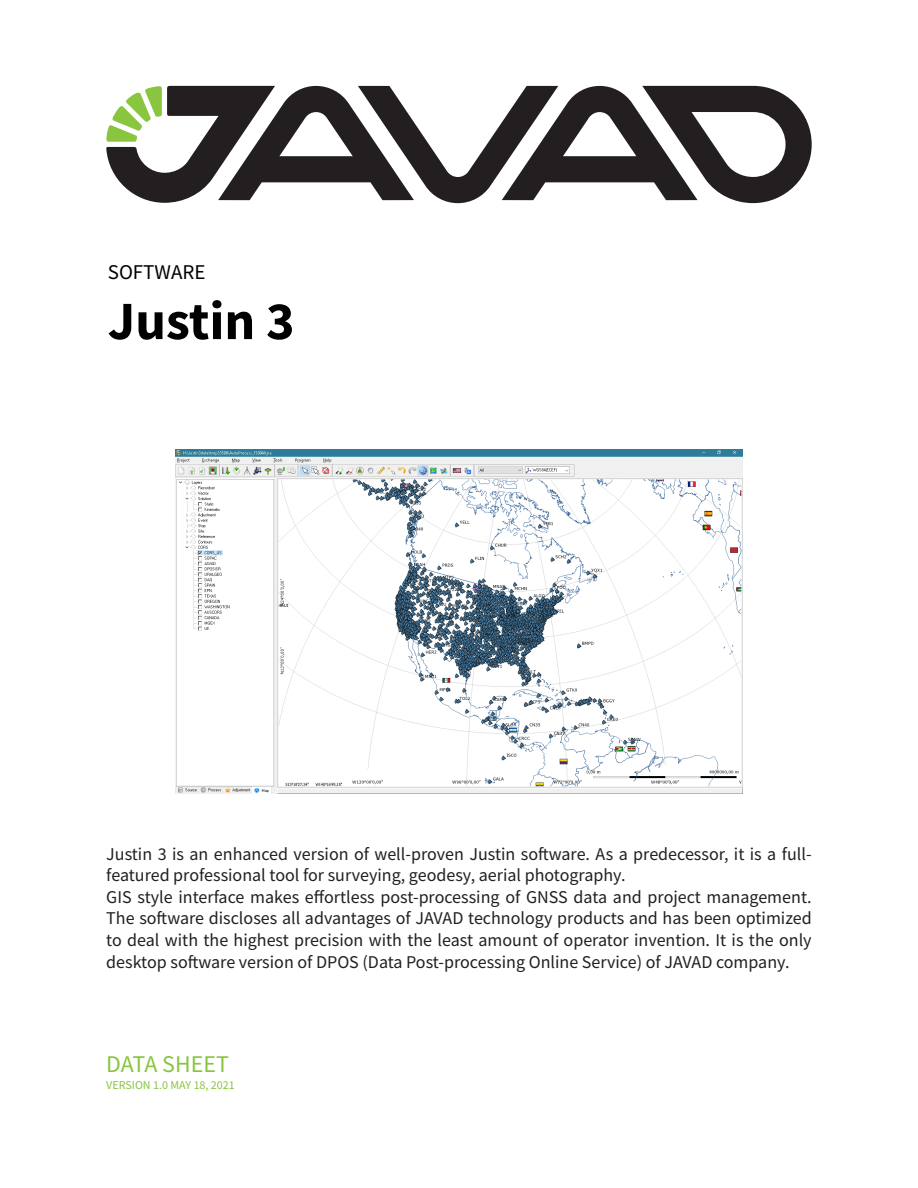
<style>
.page{position:relative;width:918px;height:1188px;background:#fff}
.page>*{position:absolute;margin:0;border:0;box-sizing:border-box;transform-origin:0 0}
.Main_Title{font:700 54px "Source Sans Pro";color:#000}
.Heading2{font:24px "Source Sans Pro";color:#89c53f}
.Short_Title{font:21px "Source Sans Pro";color:#000}
.Body_Text_-_Justifie{font:18px/21.6px "Source Sans Pro";color:#231f20}
.Small_Type{font:12px "Source Sans Pro";color:#89c53f}
</style>
<div class="page">
<svg style="left:106px;top:86px;width:706px;height:117px"></svg>
<img style="left:176px;top:450px;width:566px;height:344px">
<p class="Short_Title" style="left:108px;top:259px;width:99px">SOFTWARE</p>
<p class="Main_Title" style="left:108px;top:285px;width:188px">Justin 3</p>
<p class="Body_Text_-_Justifie" style="left:106px;top:843px;width:707px">Justin 3 is an enhanced version of well-proven Justin software. As a predecessor, it is a full&shy;featured professional tool for surveying, geodesy, aerial photography.</p>
<p class="Body_Text_-_Justifie" style="left:106px;top:886px;width:707px;text-align:justify">GIS style interface makes effortless post-processing of GNSS data and project management.<br>The software discloses all advantages of JAVAD technology products and has been optimized to deal with the highest precision with the least amount of operator invention. It is the only desktop software version of DPOS (Data Post-processing Online Service) of JAVAD company.</p>
<p class="Heading2" style="left:106px;top:1049px;width:124px">DATA SHEET</p>
<p class="Small_Type" style="left:106px;top:1078px;width:130px">VERSION 1.0 MAY 18, 2021</p>
</div>
